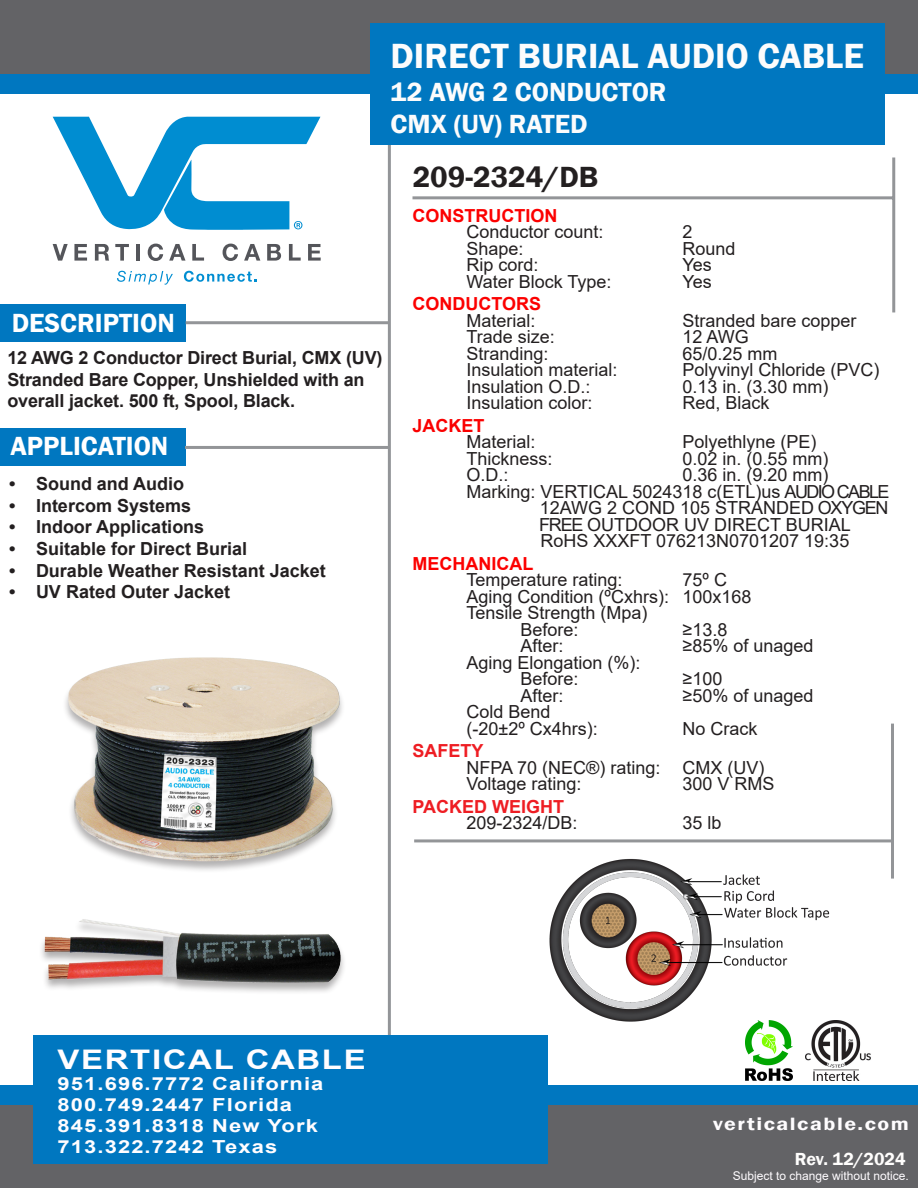
<style>
.page{position:relative;width:918px;height:1188px;background:#fff}
.page>*{position:absolute;margin:0;border:0;box-sizing:border-box;transform-origin:0 0}
.t1{font:600 36px "Franklin Gothic";color:#fcfcfc}
.t2{font:600 30px "Franklin Gothic";color:#231f20}
.t3{font:600 27px "Franklin Gothic";color:#fcfcfc}
.t4{font:600 27px "Franklin Gothic";color:#fff}
.t5{font:700 27px "Arial";letter-spacing:.05em;color:#fffdff;scale:1.22 1}
.t6{font:600 18.3px "Franklin Gothic";letter-spacing:.07em;color:#fffdff;scale:1.2 1}
.Default{font:18px/16.5px "Arial";color:#231f20}
.t7{font:700 18px/21.6px "Arial";color:#231f20}
.t8{font:700 18px/21px "Arial";letter-spacing:.05em;color:#fffdff;scale:1.22 1}
.Default-2{font:700 18px "Arial";color:#fc0000}
.Default-3{font:700 18px "Arial";color:#ee1d23}
.t9{font:600 18px "Franklin Gothic";color:#fffefd}
.Default-4{font:700 18px "Arial";color:#fa0000}
.t10{font:12px "Arial";color:#fffcff}
</style>
<div class="page">
<hr style="left:388px;top:144px;width:3px;height:1037px;background:#939598">
<div style="left:0;top:0;width:918px;height:74px;background:#636366"></div>
<div style="left:0;top:74px;width:918px;height:19px;background:#0077c0"></div>
<div style="left:0;top:428px;width:185px;height:38px;background:#0077c0"></div>
<div style="left:0;top:304px;width:185px;height:37px;background:#0077c0"></div>
<div style="left:370px;top:24px;width:514px;height:121px;background:#0077c0"></div>
<hr style="left:412px;top:196px;width:483px;height:3px;background:#939598">
<hr style="left:892px;top:158px;width:3px;height:154px;background:#939598">
<div style="left:1px;top:1098px;width:917px;height:90px;background:#636366"></div>
<div style="left:34px;top:1035px;width:514px;height:128px;background:#0077c0"></div>
<div style="left:0;top:1086px;width:918px;height:19px;background:#0077c0"></div>
<hr style="left:186px;top:321px;width:202px;height:3px;background:#939598">
<hr style="left:185px;top:446px;width:205px;height:3px;background:#939598">
<svg style="left:117px;top:271px;width:56px;height:14px"></svg>
<svg style="left:184px;top:271px;width:73px;height:11px"></svg>
<svg style="left:53px;top:244px;width:15px;height:17px"></svg>
<svg style="left:74px;top:244px;width:13px;height:17px"></svg>
<svg style="left:95px;top:244px;width:14px;height:17px"></svg>
<svg style="left:115px;top:244px;width:14px;height:17px"></svg>
<hr style="left:136px;top:244px;width:4px;height:17px;background:#54555a">
<svg style="left:148px;top:244px;width:15px;height:17px"></svg>
<svg style="left:169px;top:244px;width:17px;height:17px"></svg>
<svg style="left:192px;top:244px;width:12px;height:17px"></svg>
<svg style="left:223px;top:244px;width:15px;height:17px"></svg>
<svg style="left:244px;top:244px;width:16px;height:17px"></svg>
<svg style="left:267px;top:244px;width:14px;height:17px"></svg>
<svg style="left:289px;top:244px;width:12px;height:17px"></svg>
<svg style="left:308px;top:244px;width:13px;height:17px"></svg>
<svg style="left:53px;top:117px;width:268px;height:113px"></svg>
<hr style="left:414px;top:839px;width:480px;height:3px;background:#939598">
<hr style="left:891px;top:724px;width:3px;height:155px;background:#939598">
<img style="left:745px;top:1023px;width:47px;height:58px">
<img style="left:806px;top:1020px;width:65px;height:61px">
<img style="left:65px;top:657px;width:277px;height:214px">
<img style="left:549px;top:858px;width:283px;height:165px">
<img style="left:41px;top:919px;width:303px;height:73px">
<p class="t1" style="left:391px;top:34px;width:475px">DIRECT BURIAL AUDIO CABLE</p>
<p class="t3" style="left:391px;top:75px;width:278px">12 AWG 2 CONDUCTOR</p>
<p class="t3" style="left:391px;top:108px;width:199px">CMX (UV) RATED</p>
<h3 class="t4" style="left:12px;top:306px;width:165px">DESCRIPTION</h3>
<p class="t7" style="left:8px;top:347px;width:377px">12 AWG 2 Conductor Direct Burial, CMX (UV)</p>
<p class="t7" style="left:8px;top:369px;width:359px">Stranded Bare Copper, Unshielded with an overall jacket. 500 ft, Spool, Black.</p>
<h3 class="t4" style="left:10px;top:429px;width:159px">APPLICATION</h3>
<p class="t7" style="left:9px;top:473px;width:177px">• Sound and Audio</p>
<p class="t7" style="left:9px;top:495px;width:184px">• Intercom Systems</p>
<p class="t7" style="left:9px;top:516px;width:197px">• Indoor Applications</p>
<p class="t7" style="left:9px;top:538px;width:240px">• Suitable for Direct Burial</p>
<p class="t7" style="left:9px;top:560px;width:318px">• Durable Weather Resistant Jacket</p>
<p class="t7" style="left:9px;top:581px;width:223px">• UV Rated Outer Jacket</p>
<p class="t2" style="left:413px;top:159px;width:187px">209-2324/DB</p>
<p class="Default-2" style="left:412px;top:203px;width:146px">CONSTRUCTION</p>
<p class="Default" style="left:466px;top:224px;width:139px">Conductor count:</p>
<p class="Default" style="left:682px;top:224px;width:12px">2</p>
<p class="Default" style="left:466px;top:240px;width:59px">Shape:</p>
<p class="Default" style="left:682px;top:240px;width:55px">Round</p>
<p class="Default" style="left:466px;top:257px;width:74px">Rip cord:</p>
<p class="Default" style="left:682px;top:257px;width:31px">Yes</p>
<p class="Default" style="left:466px;top:273px;width:147px">Water Block Type:</p>
<p class="Default" style="left:682px;top:273px;width:31px">Yes</p>
<p class="Default-2" style="left:412px;top:291px;width:130px">CONDUCTORS</p>
<p class="Default" style="left:466px;top:312px;width:71px">Material:</p>
<p class="Default" style="left:682px;top:312px;width:176px">Stranded bare copper</p>
<p class="Default" style="left:466px;top:329px;width:90px">Trade size:</p>
<p class="Default" style="left:682px;top:329px;width:68px">12 AWG</p>
<p class="Default" style="left:466px;top:345px;width:84px">Stranding:</p>
<p class="Default" style="left:682px;top:345px;width:97px">65/0.25 mm</p>
<p class="Default" style="left:466px;top:362px;width:153px">Insulation material:</p>
<p class="Default" style="left:682px;top:362px;width:199px">Polyvinyl Chloride (PVC)</p>
<p class="Default" style="left:466px;top:378px;width:126px">Insulation O.D.:</p>
<p class="Default" style="left:682px;top:378px;width:148px">0.13 in. (3.30 mm)</p>
<p class="Default" style="left:466px;top:395px;width:128px">Insulation color:</p>
<p class="Default" style="left:682px;top:395px;width:89px">Red, Black</p>
<p class="Default-4" style="left:412px;top:413px;width:73px">JACKET</p>
<p class="Default" style="left:466px;top:434px;width:71px">Material:</p>
<p class="Default" style="left:682px;top:434px;width:136px">Polyethlyne (PE)</p>
<p class="Default" style="left:466px;top:450px;width:88px">Thickness:</p>
<p class="Default" style="left:682px;top:450px;width:148px">0.02 in. (0.55 mm)</p>
<p class="Default" style="left:466px;top:467px;width:44px">O.D.:</p>
<p class="Default" style="left:682px;top:467px;width:148px">0.36 in. (9.20 mm)</p>
<p class="Default" style="left:466px;top:483px;width:424px">Marking: VERTICAL 5024318 c(ETL)us AUDIO CABLE</p>
<p class="Default" style="left:539px;top:500px;width:351px">12AWG 2 COND 105 STRANDED OXYGEN<br>FREE OUTDOOR UV DIRECT BURIAL<br>RoHS XXXFT 076213N0701207 19:35</p>
<p class="Default-2" style="left:412px;top:551px;width:122px">MECHANICAL</p>
<p class="Default" style="left:466px;top:572px;width:158px">Temperature rating:</p>
<p class="Default" style="left:682px;top:572px;width:46px">75º C</p>
<p class="Default" style="left:466px;top:588px;width:287px">Aging Condition (ºCxhrs): 100x168</p>
<p class="Default" style="left:466px;top:605px;width:183px">Tensile Strength (Mpa)</p>
<p class="Default" style="left:520px;top:621px;width:60px">Before:</p>
<p class="Default" style="left:682px;top:621px;width:46px">≥13.8</p>
<p class="Default" style="left:520px;top:638px;width:45px">After:</p>
<p class="Default" style="left:682px;top:638px;width:132px">≥85% of unaged</p>
<p class="Default" style="left:466px;top:654px;width:176px">Aging Elongation (%):</p>
<p class="Default" style="left:520px;top:671px;width:60px">Before:</p>
<p class="Default" style="left:682px;top:671px;width:41px">≥100</p>
<p class="Default" style="left:520px;top:687px;width:45px">After:</p>
<p class="Default" style="left:682px;top:687px;width:132px">≥50% of unaged</p>
<p class="Default" style="left:466px;top:704px;width:86px">Cold Bend</p>
<p class="Default" style="left:466px;top:720px;width:133px">(-20±2º Cx4hrs):</p>
<p class="Default" style="left:682px;top:720px;width:77px">No Crack</p>
<p class="Default-3" style="left:412px;top:738px;width:73px">SAFETY</p>
<p class="Default" style="left:466px;top:759px;width:299px">NFPA 70 (NEC®) rating: CMX (UV)</p>
<p class="Default" style="left:466px;top:776px;width:117px">Voltage rating:</p>
<p class="Default" style="left:682px;top:776px;width:94px">300 V RMS</p>
<p class="Default-3" style="left:412px;top:794px;width:153px">PACKED WEIGHT</p>
<p class="Default" style="left:466px;top:815px;width:113px">209-2324/DB:</p>
<p class="Default" style="left:682px;top:815px;width:41px">35 lb</p>
<h3 class="t5" style="left:58px;top:1040px;width:254px">VERTICAL CABLE</h3>
<p class="t8" style="left:58px;top:1073px;width:219px">951.696.7772 California<br>800.749.2447 Florida<br>845.391.8318 New York<br>713.322.7242 Texas</p>
<p class="t6" style="left:713px;top:1112px;width:165px">verticalcable.com</p>
<p class="t9" style="left:795px;top:1148px;width:112px">Rev. 12/2024</p>
<p class="t10" style="left:733px;top:1168px;width:178px">Subject to change without notice.</p>
</div>
